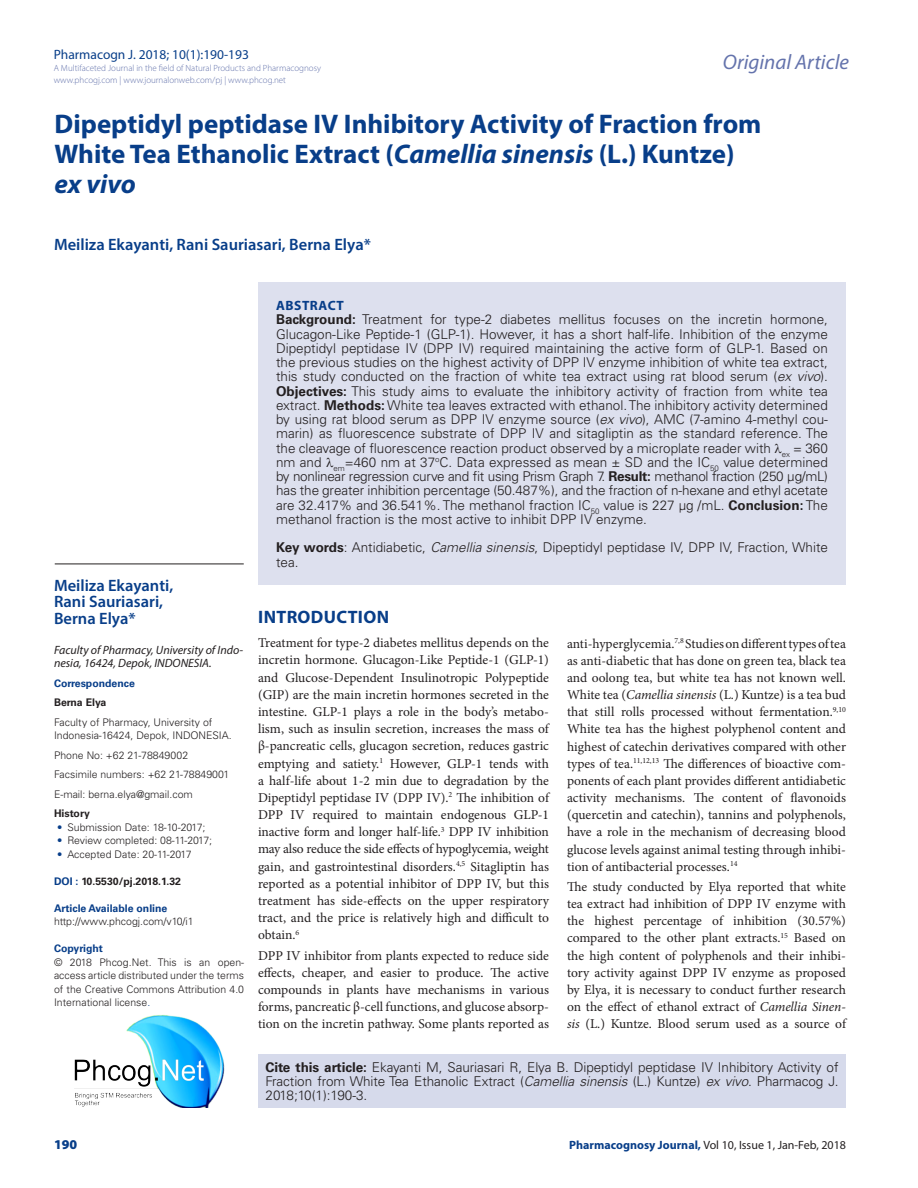
<style>
.page{position:relative;width:918px;height:1188px;background:#fff}
.page>*{position:absolute;margin:0;border:0;box-sizing:border-box;transform-origin:0 0}
.CT{font:700 27px/30px "Myriad Pro";color:#083e89}
.t1{font:italic 21px "Myriad Pro";color:#6473ac}
._1_HD{font:700 18px "Myriad Pro";letter-spacing:.02em;color:#083e89}
.CA{font:600 16.5px/16.5px "Myriad Pro";color:#083e89}
.TXT{font:13.5px/17.2px "Minion Pro";color:#231f20;text-align:justify}
.ABS_TXT{font:300 13.5px/14.2px "Univers LT Std";color:#231f20;text-align:justify}
.t2{font:13.5px "Myriad Pro";color:#083e89}
.ABS_HD{font:700 13.5px "Myriad Pro";letter-spacing:.04em;color:#083e89}
.RRH{font:900 13.5px "Myriad Pro";color:#083e89}
.CA_Aff{font:italic 12px/13.5px "Myriad Pro";color:#231f20}
.RRH-2{font:12px "Myriad Pro";color:#231f20}
.ABS_AU_ADD{font:300 10.5px/13.5px "Univers LT Std";color:#231f20}
.ABS_AU_ADD-2{font:700 10.5px "Univers LT Std";color:#231f20}
.ABS_AU_ADD-3{font:700 10.5px "Univers LT Std";color:#083e89}
.ABS_TXT-2{font:700 10.5px "Univers LT Std";color:#083e89}
.t3{font:300 9px/12px "Myriad Pro";color:#6473ac}
.s1{font-style:italic}
.s2{color:#083e89}
.s3{font-weight:700}
.s4{font-weight:700;color:#083e89}
</style>
<div class="page">
<div style="left:258px;top:282px;width:588px;height:303px;background:#dde0ee"></div>
<hr style="left:55px;top:564px;width:189px;height:1px;background:#231f20">
<div style="left:258px;top:1054px;width:588px;height:54px;background:#d6daeb"></div>
<img style="left:74px;top:1015px;width:150px;height:93px">
<p class="t2" style="left:54px;top:46px;width:197px">Pharmacogn J. 2018; 10(1):190-193</p>
<p class="t3" style="left:54px;top:62px;width:269px">A Multifaceted Journal in the field of Natural Products and Pharmacognosy www.phcogj.com | www.journalonweb.com/pj | www.phcog.net</p>
<h2 class="t1" style="left:723px;top:49px;width:128px">Original Article</h2>
<p class="CT" style="left:55px;top:108px;width:708px">Dipeptidyl peptidase IV Inhibitory Activity of Fraction from<br>White Tea Ethanolic Extract (<span class="s1">Camellia sinensis</span> (L.) Kuntze) <span class="s1">ex vivo</span></p>
<p class="CA" style="left:54px;top:235px;width:318px">Meiliza Ekayanti, Rani Sauriasari, Berna Elya*</p>
<p class="CA" style="left:54px;top:577px;width:121px">Meiliza Ekayanti,<br>Rani Sauriasari,<br>Berna Elya*</p>
<p class="CA_Aff" style="left:54px;top:643px;width:191px">Faculty of Pharmacy, University of Indo&shy;nesia, 16424, Depok, INDONESIA.</p>
<p class="ABS_TXT-2" style="left:54px;top:677px;width:82px">Correspondence</p>
<p class="ABS_AU_ADD-2" style="left:54px;top:697px;width:54px">Berna Elya</p>
<p class="ABS_AU_ADD" style="left:54px;top:715px;width:179px">Faculty of Pharmacy, University of<br>Indonesia-16424, Depok, INDONESIA.</p>
<p class="ABS_AU_ADD" style="left:54px;top:748px;width:136px">Phone No: +62 21-78849002</p>
<p class="ABS_AU_ADD" style="left:54px;top:768px;width:177px">Facsimile numbers: +62 21-78849001</p>
<p class="ABS_AU_ADD" style="left:54px;top:787px;width:140px">E-mail: berna.elya@gmail.com</p>
<p class="ABS_AU_ADD-2" style="left:54px;top:808px;width:37px">History</p>
<p class="ABS_AU_ADD" style="left:57px;top:820px;width:150px"><span class="s2">•</span> Submission Date: 18-10-2017;</p>
<p class="ABS_AU_ADD" style="left:57px;top:834px;width:157px"><span class="s2">•</span> Review completed: 08-11-2017;</p>
<p class="ABS_AU_ADD" style="left:57px;top:847px;width:136px"><span class="s2">•</span> Accepted Date: 20-11-2017</p>
<p class="ABS_AU_ADD-2" style="left:54px;top:875px;width:129px"><span class="s2">DOI :</span> 10.5530/pj.2018.1.32</p>
<p class="ABS_AU_ADD-3" style="left:54px;top:902px;width:115px">Article Available online</p>
<p class="ABS_AU_ADD" style="left:54px;top:915px;width:141px">http://www.phcogj.com/v10/i1</p>
<p class="ABS_AU_ADD-3" style="left:54px;top:943px;width:50px">Copyright</p>
<p class="ABS_AU_ADD" style="left:54px;top:955px;width:192px;text-align:justify">© 2018 Phcog.Net. This is an open&shy;access article distributed under the terms of the Creative Commons Attribution 4.0<br>International license<span class="s2">.</span></p>
<p class="ABS_HD" style="left:276px;top:297px;width:69px">ABSTRACT</p>
<p class="ABS_TXT" style="left:276px;top:313px;width:554px"><span class="s3">Background:</span> Treatment for type-2 diabetes mellitus focuses on the incretin hormone, Glucagon-Like Peptide-1 (GLP-1). However, it has a short half-life. Inhibition of the enzyme Dipeptidyl peptidase IV (DPP IV) required maintaining the active form of GLP-1. Based on the previous studies on the highest activity of DPP IV enzyme inhibition of white tea extract, this study conducted on the fraction of white tea extract using rat blood serum (<span class="s1">ex vivo</span>).<br><span class="s3">Objectives:</span> This study aims to evaluate the inhibitory activity of fraction from white tea extract. <span class="s3">Methods:</span> White tea leaves extracted with ethanol. The inhibitory activity determined by using rat blood serum as DPP IV enzyme source (<span class="s1">ex vivo</span>), AMC (7-amino 4-methyl cou&shy;marin) as fluorescence substrate of DPP IV and sitagliptin as the standard reference. The the cleavage of fluorescence reaction product observed by a microplate reader with <sub>ex</sub> = 360 nm and <sub>em</sub>=460 nm at 37<sup>o</sup>C. Data expressed as mean ± SD and the IC<sub>50</sub> value determined by nonlinear regression curve and fit using Prism Graph 7. <span class="s3">Result:</span> methanol fraction (250 μg/mL) has the greater inhibition percentage (50.487%), and the fraction of n-hexane and ethyl acetate are 32.417% and 36.541%. The methanol fraction IC<sub>50</sub> value is 227 μg /mL. <span class="s3">Conclusion:</span> The methanol fraction is the most active to inhibit DPP IV enzyme.</p>
<p class="ABS_TXT" style="left:276px;top:541px;width:554px"><span class="s3">Key words</span>: Antidiabetic, <span class="s1">Camellia sinensis</span>, Dipeptidyl peptidase IV, DPP IV, Fraction, White tea.</p>
<p class="_1_HD" style="left:258px;top:605px;width:132px">INTRODUCTION</p>
<p class="TXT" style="left:258px;top:634px;width:293px">Treatment for type-2 diabetes mellitus depends on the incretin hormone. Glucagon-Like Peptide-1 (GLP-1) and Glucose-Dependent Insulinotropic Polypeptide (GIP) are the main incretin hormones secreted in the intestine. GLP-1 plays a role in the body’s metabo&shy;lism, such as insulin secretion, increases the mass of β-pancreatic cells, glucagon secretion, reduces gastric emptying and satiety.<sup>1</sup> However, GLP-1 tends with a half-life about 1-2 min due to degradation by the Dipeptidyl peptidase IV (DPP IV).<sup>2</sup> The inhibition of DPP IV required to maintain endogenous GLP-1 inactive form and longer half-life.<sup>3</sup> DPP IV inhibition may also reduce the side effects of hypoglycemia, weight gain, and gastrointestinal disorders.<sup>4,5</sup> Sitagliptin has reported as a potential inhibitor of DPP IV, but this treatment has side-effects on the upper respiratory tract, and the price is relatively high and difficult to obtain.<sup>6</sup></p>
<p class="TXT" style="left:258px;top:947px;width:293px">DPP IV inhibitor from plants expected to reduce side effects, cheaper, and easier to produce. The active compounds in plants have mechanisms in various forms, pancreatic β-cell functions, and glucose absorp&shy;tion on the incretin pathway. Some plants reported as</p>
<p class="TXT" style="left:567px;top:635px;width:281px">anti-hyperglycemia.<sup>7,8</sup> Studies on different types of tea as anti-diabetic that has done on green tea, black tea and oolong tea, but white tea has not known well.<br>White tea (<span class="s1">Camellia sinensis</span> (L.) Kuntze) is a tea bud that still rolls processed without fermentation.<sup>9,10<br></sup>White tea has the highest polyphenol content and highest of catechin derivatives compared with other types of tea.<sup>11,12,13</sup> The differences of bioactive com&shy;ponents of each plant provides different antidiabetic activity mechanisms. The content of flavonoids (quercetin and catechin), tannins and polyphenols, have a role in the mechanism of decreasing blood glucose levels against animal testing through inhibi&shy;tion of antibacterial processes.<sup>14</sup></p>
<p class="TXT" style="left:567px;top:878px;width:281px">The study conducted by Elya reported that white tea extract had inhibition of DPP IV enzyme with the highest percentage of inhibition (30.57%) compared to the other plant extracts.<sup>15</sup> Based on the high content of polyphenols and their inhibi&shy;tory activity against DPP IV enzyme as proposed by Elya, it is necessary to conduct further research on the effect of ethanol extract of <span class="s1">Camellia Sinen&shy;sis</span> (L.) Kuntze. Blood serum used as a source of</p>
<p class="ABS_TXT" style="left:266px;top:1060px;width:575px"><span class="s3">Cite this article:</span> Ekayanti M, Sauriasari R, Elya B. Dipeptidyl peptidase IV Inhibitory Activity of Fraction from White Tea Ethanolic Extract (<span class="s1">Camellia sinensis</span> (L.) Kuntze) <span class="s1">ex vivo</span>. Pharmacog J.<br>2018;10(1):190-3.</p>
<p class="RRH" style="left:54px;top:1136px;width:25px">190</p>
<p class="RRH-2" style="left:569px;top:1138px;width:278px"><span class="s4">Pharmacognosy Journal,</span> Vol 10, Issue 1, Jan-Feb, 2018</p>
</div>
